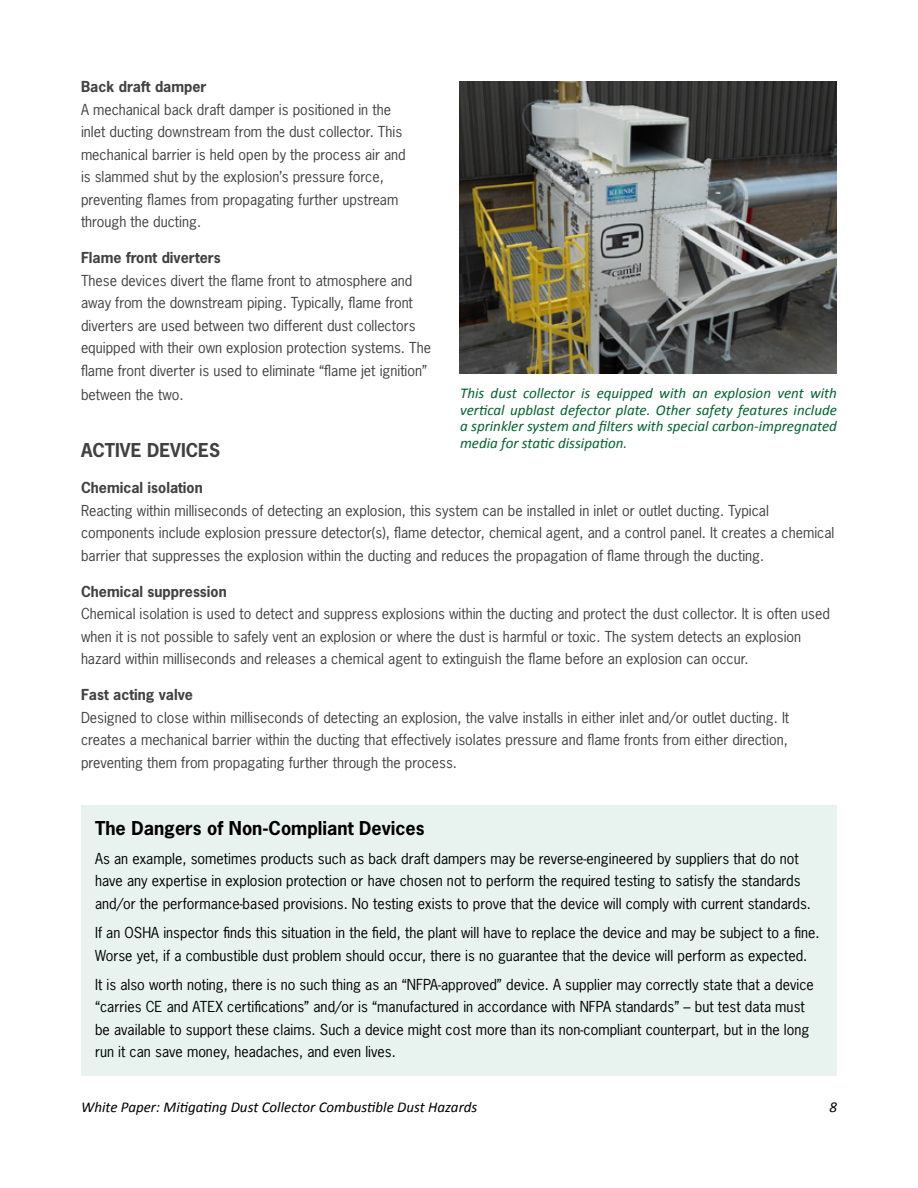
<style>
.page{position:relative;width:918px;height:1188px;background:#fff}
.page>*{position:absolute;margin:0;border:0;box-sizing:border-box;transform-origin:0 0}
.t1{font:700 18px "News Gothic Std";color:#000}
.t2{font:700 18px "News Gothic Std";color:#414042}
.t3{font:italic 15px/16.5px "Calibri";color:#006330;text-align:justify}
.t4{font:italic 15px "Calibri";color:#000}
.t5{font:14.25px/22.5px "News Gothic Std";color:#414042}
.t6{font:14.25px/22.5px "News Gothic Std";color:#000}
.t7{font:700 14.25px "News Gothic Std";color:#414042}
</style>
<div class="page">
<img style="left:459px;top:81px;width:378px;height:293px">
<div style="left:81px;top:805px;width:756px;height:271px;background:#e8f2ef"></div>
<p class="t7" style="left:81px;top:77px;width:127px">Back draft damper</p>
<p class="t5" style="left:81px;top:98px;width:326px">A mechanical back draft damper is positioned in the inlet ducting downstream from the dust collector. This mechanical barrier is held open by the process air and is slammed shut by the explosion’s pressure force, preventing flames from propagating further upstream through the ducting.</p>
<p class="t7" style="left:81px;top:248px;width:141px">Flame front diverters</p>
<p class="t5" style="left:81px;top:269px;width:352px">These devices divert the flame front to atmosphere and away from the downstream piping. Typically, flame front diverters are used between two different dust collectors equipped with their own explosion protection systems. The flame front diverter is used to eliminate “flame jet ignition”</p>
<p class="t5" style="left:81px;top:383px;width:104px">between the two.</p>
<p class="t3" style="left:460px;top:385px;width:378px">This dust collector is equipped with an explosion vent with vertical upblast defector plate. Other safety features include a sprinkler system and filters with special carbon-impregnated media for static dissipation.</p>
<p class="t2" style="left:81px;top:439px;width:141px">ACTIVE DEVICES</p>
<p class="t7" style="left:81px;top:479px;width:123px">Chemical isolation</p>
<p class="t5" style="left:81px;top:499px;width:755px">Reacting within milliseconds of detecting an explosion, this system can be installed in inlet or outlet ducting. Typical components include explosion pressure detector(s), flame detector, chemical agent, and a control panel. It creates a chemical barrier that suppresses the explosion within the ducting and reduces the propagation of flame through the ducting.</p>
<p class="t7" style="left:81px;top:582px;width:147px">Chemical suppression</p>
<p class="t5" style="left:81px;top:603px;width:750px">Chemical isolation is used to detect and suppress explosions within the ducting and protect the dust collector. It is often used when it is not possible to safely vent an explosion or where the dust is harmful or toxic. The system detects an explosion hazard within milliseconds and releases a chemical agent to extinguish the flame before an explosion can occur.</p>
<p class="t7" style="left:81px;top:686px;width:113px">Fast acting valve</p>
<p class="t5" style="left:81px;top:706px;width:710px;text-align:justify">Designed to close within milliseconds of detecting an explosion, the valve installs in either inlet and/or outlet ducting. It creates a mechanical barrier within the ducting that effectively isolates pressure and flame fronts from either direction, preventing them from propagating further through the process.</p>
<p class="t1" style="left:95px;top:816px;width:331px">The Dangers of Non-Compliant Devices</p>
<p class="t6" style="left:95px;top:847px;width:718px">As an example, sometimes products such as back draft dampers may be reverse-engineered by suppliers that do not have any expertise in explosion protection or have chosen not to perform the required testing to satisfy the standards and/or the performance-based provisions. No testing exists to prove that the device will comply with current standards.</p>
<p class="t6" style="left:95px;top:921px;width:726px">If an OSHA inspector finds this situation in the field, the plant will have to replace the device and may be subject to a fine.<br>Worse yet, if a combustible dust problem should occur, there is no guarantee that the device will perform as expected.</p>
<p class="t6" style="left:95px;top:973px;width:720px">It is also worth noting, there is no such thing as an “NFPA-approved” device. A supplier may correctly state that a device “carries CE and ATEX certifications” and/or is “manufactured in accordance with NFPA standards” – but test data must be available to support these claims. Such a device might cost more than its non-compliant counterpart, but in the long run it can save money, headaches, and even lives.</p>
<p class="t4" style="left:81px;top:1096px;width:398px">White Paper: Mitigating Dust Collector Combustible Dust Hazards</p>
<p class="t4" style="left:829px;top:1097px;width:9px">8</p>
</div>
